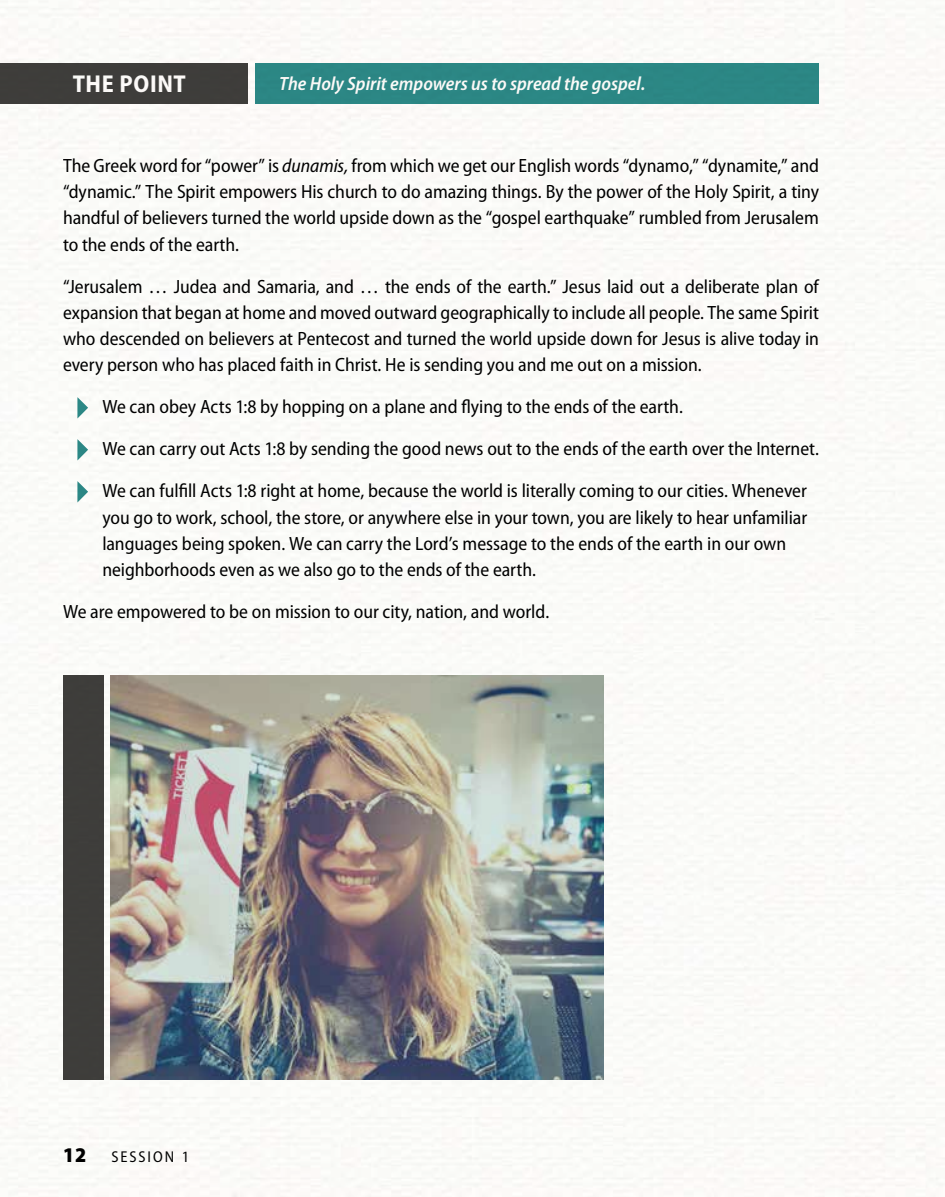
<style>
.page{position:relative;width:945px;height:1197px;background:#fff}
.page>*{position:absolute;margin:0;border:0;box-sizing:border-box;transform-origin:0 0}
.t1{font:700 semi-condensed 24.5px "Myriad Pro";letter-spacing:.025em;color:#fff}
.t2{font:900 semi-condensed 21px "Myriad Pro";color:#000}
.t3{font:semi-condensed 19.25px/26.2px "Myriad Pro";letter-spacing:-.005em;color:#000;text-align:justify}
.t4{font:italic 600 semi-condensed 19.25px "Myriad Pro";color:#fff}
.t5{font:semi-condensed 15.75px "Myriad Pro";letter-spacing:.12em;color:#000}
.s1{font-style:italic}
</style>
<div class="page">
<img style="left:0;top:0;width:945px;height:1197px">
<div style="left:0;top:63px;width:248px;height:40px;background:#403f3d"></div>
<div style="left:255px;top:63px;width:564px;height:40px;background:#2d8a89"></div>
<svg style="left:77px;top:397px;width:11px;height:22px"></svg>
<svg style="left:77px;top:439px;width:11px;height:22px"></svg>
<svg style="left:77px;top:481px;width:11px;height:22px"></svg>
<img style="left:110px;top:675px;width:494px;height:405px">
<div style="left:63px;top:675px;width:40px;height:405px;background:#403f3d"></div>
<p class="t1" style="left:73px;top:70px;width:115px">THE POINT</p>
<p class="t4" style="left:279px;top:74px;width:368px">The Holy Spirit empowers us to spread the gospel.</p>
<p class="t3" style="left:63px;top:153px;width:758px">The Greek word for “power” is <span class="s1">dunamis,</span> from which we get our English words “dynamo,” “dynamite,” and “dynamic.” The Spirit empowers His church to do amazing things. By the power of the Holy Spirit, a tiny handful of believers turned the world upside down as the “gospel earthquake” rumbled from Jerusalem to the ends of the earth.</p>
<p class="t3" style="left:63px;top:274px;width:758px">“Jerusalem … Judea and Samaria, and … the ends of the earth.” Jesus laid out a deliberate plan of expansion that began at home and moved outward geographically to include all people. The same Spirit who descended on believers at Pentecost and turned the world upside down for Jesus is alive today in every person who has placed faith in Christ. He is sending you and me out on a mission.</p>
<p class="t3" style="left:102px;top:386px;width:718px;line-height:42px;text-align:left">We can obey Acts 1:8 by hopping on a plane and flying to the ends of the earth.<br>We can carry out Acts 1:8 by sending the good news out to the ends of the earth over the Internet.<br>We can fulfill Acts 1:8 right at home, because the world is literally coming to our cities. Whenever</p>
<p class="t3" style="left:102px;top:505px;width:706px;text-align:left">you go to work, school, the store, or anywhere else in your town, you are likely to hear unfamiliar languages being spoken. We can carry the Lord’s message to the ends of the earth in our own neighborhoods even as we also go to the ends of the earth.</p>
<p class="t3" style="left:63px;top:599px;width:488px">We are empowered to be on mission to our city, nation, and world.</p>
<p class="t2" style="left:63px;top:1143px;width:25px">12</p>
<p class="t5" style="left:112px;top:1149px;width:79px">SESSION 1</p>
</div>
